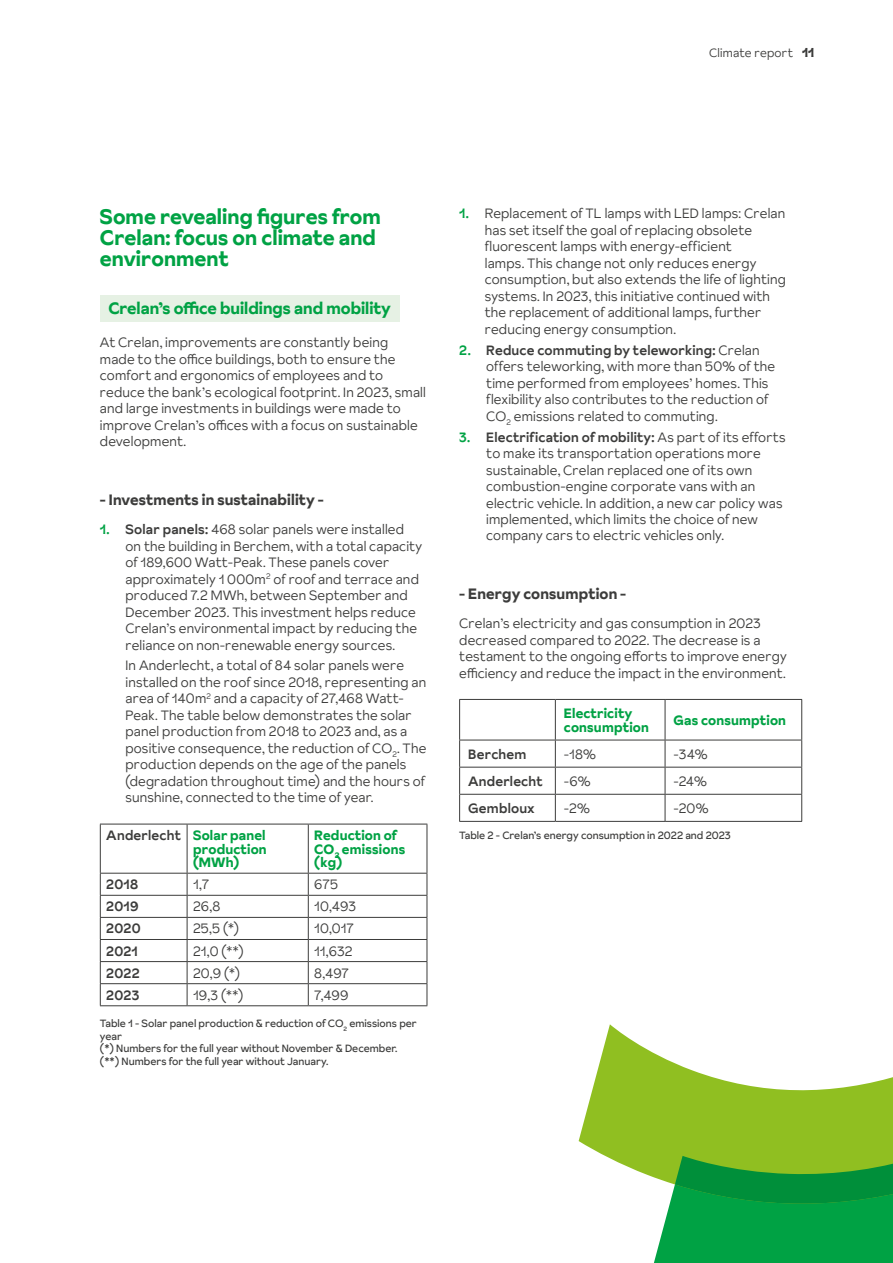
<style>
.page{position:relative;width:893px;height:1263px;background:#fff}
.page>*{position:absolute;margin:0;border:0;box-sizing:border-box;transform-origin:0 0}
.t1{font:700 21px/21px "Crelan Sunset";color:#00a244}
.t2{font:700 16.5px "Crelan Sunset";color:#00a244}
.t3{font:700 15px "Crelan Sunset";letter-spacing:.01em;color:#3c3c3b}
.t4{font:300 13.5px/16.5px "Crelan Sunset";letter-spacing:.01em;color:#3c3c3b}
.t5{font:700 13.5px/13.5px "Crelan Sunset";letter-spacing:.01em;color:#00a244}
.t6{font:500 13.5px "Crelan Sunset";letter-spacing:.015em;color:#3c3c3b}
.t7{font:300 12px "Crelan Sunset";letter-spacing:.015em;color:#3c3c3b}
.t8{font:10.5px/12.6px "Crelan Sunset";color:#3c3c3b}
.s1{font-weight:700;font-size:12.9px}
.s2{font-weight:500;color:#00a244}
.s3{font-weight:500}
.s4{font-weight:500;color:#3c3c3b}
</style>
<div class="page">
<div style="left:100px;top:295px;width:299px;height:27px;background:#e6f1e4"></div>
<hr style="left:100px;top:824px;width:87px;height:1px;background:#3c3c3b">
<hr style="left:100px;top:824px;width:1px;height:49px;background:#3c3c3b">
<hr style="left:187px;top:824px;width:121px;height:1px;background:#3c3c3b">
<hr style="left:187px;top:824px;width:1px;height:49px;background:#3c3c3b">
<hr style="left:308px;top:824px;width:119px;height:1px;background:#3c3c3b">
<hr style="left:308px;top:824px;width:1px;height:49px;background:#3c3c3b">
<hr style="left:427px;top:824px;width:1px;height:49px;background:#3c3c3b">
<hr style="left:100px;top:873px;width:87px;height:1px;background:#3c3c3b">
<hr style="left:187px;top:873px;width:121px;height:1px;background:#3c3c3b">
<hr style="left:308px;top:873px;width:119px;height:1px;background:#3c3c3b">
<hr style="left:100px;top:895px;width:87px;height:1px;background:#3c3c3b">
<hr style="left:187px;top:895px;width:121px;height:1px;background:#3c3c3b">
<hr style="left:308px;top:895px;width:119px;height:1px;background:#3c3c3b">
<hr style="left:100px;top:917px;width:87px;height:1px;background:#3c3c3b">
<hr style="left:187px;top:917px;width:121px;height:1px;background:#3c3c3b">
<hr style="left:308px;top:917px;width:119px;height:1px;background:#3c3c3b">
<hr style="left:100px;top:939px;width:87px;height:1px;background:#3c3c3b">
<hr style="left:187px;top:939px;width:121px;height:1px;background:#3c3c3b">
<hr style="left:308px;top:939px;width:119px;height:1px;background:#3c3c3b">
<hr style="left:100px;top:961px;width:87px;height:1px;background:#3c3c3b">
<hr style="left:187px;top:961px;width:121px;height:1px;background:#3c3c3b">
<hr style="left:308px;top:961px;width:119px;height:1px;background:#3c3c3b">
<hr style="left:100px;top:983px;width:87px;height:1px;background:#3c3c3b">
<svg style="left:100px;top:873px;width:1px;height:132px"></svg>
<hr style="left:187px;top:983px;width:121px;height:1px;background:#3c3c3b">
<svg style="left:187px;top:873px;width:1px;height:132px"></svg>
<hr style="left:308px;top:983px;width:119px;height:1px;background:#3c3c3b">
<svg style="left:308px;top:873px;width:1px;height:132px"></svg>
<svg style="left:427px;top:873px;width:1px;height:132px"></svg>
<hr style="left:100px;top:1005px;width:87px;height:1px;background:#3c3c3b">
<hr style="left:187px;top:1005px;width:121px;height:1px;background:#3c3c3b">
<hr style="left:308px;top:1005px;width:119px;height:1px;background:#3c3c3b">
<hr style="left:459px;top:699px;width:96px;height:1px;background:#3c3c3b">
<hr style="left:459px;top:700px;width:1px;height:40px;background:#3c3c3b">
<hr style="left:555px;top:699px;width:110px;height:1px;background:#3c3c3b">
<hr style="left:555px;top:700px;width:1px;height:40px;background:#3c3c3b">
<hr style="left:665px;top:699px;width:137px;height:1px;background:#3c3c3b">
<hr style="left:665px;top:700px;width:1px;height:40px;background:#3c3c3b">
<hr style="left:801px;top:700px;width:1px;height:40px;background:#3c3c3b">
<hr style="left:459px;top:740px;width:96px;height:1px;background:#3c3c3b">
<hr style="left:555px;top:740px;width:110px;height:1px;background:#3c3c3b">
<hr style="left:665px;top:740px;width:137px;height:1px;background:#3c3c3b">
<hr style="left:459px;top:767px;width:96px;height:1px;background:#3c3c3b">
<hr style="left:555px;top:767px;width:110px;height:1px;background:#3c3c3b">
<hr style="left:665px;top:767px;width:137px;height:1px;background:#3c3c3b">
<hr style="left:459px;top:794px;width:96px;height:1px;background:#3c3c3b">
<svg style="left:459px;top:740px;width:1px;height:81px"></svg>
<hr style="left:555px;top:794px;width:110px;height:1px;background:#3c3c3b">
<svg style="left:555px;top:740px;width:1px;height:81px"></svg>
<hr style="left:665px;top:794px;width:137px;height:1px;background:#3c3c3b">
<svg style="left:665px;top:740px;width:1px;height:81px"></svg>
<svg style="left:801px;top:740px;width:1px;height:81px"></svg>
<hr style="left:459px;top:821px;width:96px;height:1px;background:#3c3c3b">
<hr style="left:555px;top:821px;width:110px;height:1px;background:#3c3c3b">
<hr style="left:665px;top:821px;width:137px;height:1px;background:#3c3c3b">
<svg style="left:579px;top:1024px;width:314px;height:153px"></svg>
<svg style="left:653px;top:1110px;width:240px;height:153px"></svg>
<p class="t7" style="left:709px;top:45px;width:107px">Climate report <span class="s1">11</span></p>
<h1 class="t1" style="left:100px;top:206px;width:282px">Some revealing figures from<br>Crelan: focus on climate and environment</h1>
<p class="t2" style="left:108px;top:296px;width:284px">Crelan’s office buildings and mobility</p>
<p class="t4" style="left:100px;top:334px;width:327px">At Crelan, improvements are constantly being made to the office buildings, both to ensure the comfort and ergonomics of employees and to reduce the bank’s ecological footprint. In 2023, small and large investments in buildings were made to improve Crelan’s offices with a focus on sustainable development.</p>
<p class="t3" style="left:100px;top:489px;width:225px">- Investments in sustainability -</p>
<p class="t4" style="left:125px;top:521px;width:298px;text-indent:-26px"><span class="s2">1.</span> <span class="s3">Solar panels:</span> 468 solar panels were installed on the building in Berchem, with a total capacity of 189,600 Watt-Peak. These panels cover approximately 1 000m<sup>2</sup> of roof and terrace and produced 7.2 MWh, between September and December 2023. This investment helps reduce Crelan’s environmental impact by reducing the reliance on non-renewable energy sources.</p>
<p class="t4" style="left:125px;top:657px;width:302px">In Anderlecht, a total of 84 solar panels were installed on the roof since 2018, representing an area of 140m<sup>2</sup> and a capacity of 27,468 Watt-Peak. The table below demonstrates the solar panel production from 2018 to 2023 and, as a positive consequence, the reduction of CO<sub>2</sub>. The production depends on the age of the panels (degradation throughout time) and the hours of sunshine, connected to the time of year.</p>
<p class="t5" style="left:193px;top:828px;width:75px;text-align:justify;text-indent:-87px"><span class="s4">Anderlecht</span> Solar panel production (MWh)</p>
<p class="t5" style="left:314px;top:828px;width:92px">Reduction of<br>CO<sub>2</sub> emissions (kg)</p>
<p class="t6" style="left:106px;top:875px;width:33px">2018</p>
<p class="t4" style="left:193px;top:876px;width:18px">1,7</p>
<p class="t4" style="left:314px;top:876px;width:25px">675</p>
<p class="t6" style="left:106px;top:897px;width:34px">2019</p>
<p class="t4" style="left:193px;top:898px;width:29px">26,8</p>
<p class="t4" style="left:314px;top:898px;width:43px">10,493</p>
<p class="t6" style="left:106px;top:919px;width:36px">2020</p>
<p class="t4" style="left:193px;top:920px;width:47px">25,5 (*)</p>
<p class="t4" style="left:314px;top:920px;width:41px">10,017</p>
<p class="t6" style="left:106px;top:941px;width:33px">2021</p>
<p class="t4" style="left:193px;top:942px;width:52px">21,0 (**)</p>
<p class="t4" style="left:314px;top:942px;width:40px">11,632</p>
<p class="t6" style="left:106px;top:963px;width:35px">2022</p>
<p class="t4" style="left:193px;top:964px;width:48px">20,9 (*)</p>
<p class="t4" style="left:314px;top:964px;width:36px">8,497</p>
<p class="t6" style="left:106px;top:986px;width:35px">2023</p>
<p class="t4" style="left:193px;top:987px;width:52px">19,3 (**)</p>
<p class="t4" style="left:314px;top:987px;width:36px">7,499</p>
<p class="t8" style="left:100px;top:1017px;width:319px">Table 1 - Solar panel production &amp; reduction of CO<sub>2</sub> emissions per year<br>(*) Numbers for the full year without November &amp; December. (**) Numbers for the full year without January.</p>
<p class="t4" style="left:485px;top:205px;width:303px;text-indent:-26px"><span class="s2">1.</span> Replacement of TL lamps with LED lamps: Crelan has set itself the goal of replacing obsolete fluorescent lamps with energy-efficient<br>lamps. This change not only reduces energy consumption, but also extends the life of lighting systems. In 2023, this initiative continued with the replacement of additional lamps, further reducing energy consumption.</p>
<p class="t4" style="left:486px;top:342px;width:290px;text-indent:-27px"><span class="s2">2.</span> <span class="s3">Reduce commuting by teleworking:</span> Crelan offers teleworking, with more than 50% of the time performed from employees’ homes. This flexibility also contributes to the reduction of CO<sub>2</sub> emissions related to commuting.</p>
<p class="t4" style="left:486px;top:428px;width:301px;text-indent:-27px"><span class="s2">3.</span> <span class="s3">Electrification of mobility:</span> As part of its efforts to make its transportation operations more sustainable, Crelan replaced one of its own combustion-engine corporate vans with an electric vehicle. In addition, a new car policy was implemented, which limits the choice of new company cars to electric vehicles only.</p>
<p class="t3" style="left:459px;top:583px;width:169px">- Energy consumption -</p>
<p class="t4" style="left:459px;top:615px;width:329px">Crelan’s electricity and gas consumption in 2023 decreased compared to 2022. The decrease is a testament to the ongoing efforts to improve energy efficiency and reduce the impact in the environment.</p>
<p class="t5" style="left:564px;top:706px;width:87px">Electricity consumption</p>
<p class="t5" style="left:674px;top:713px;width:114px">Gas consumption</p>
<p class="t6" style="left:468px;top:744px;width:60px">Berchem</p>
<p class="t4" style="left:564px;top:745px;width:34px">-18%</p>
<p class="t4" style="left:674px;top:745px;width:36px">-34%</p>
<p class="t6" style="left:468px;top:771px;width:76px">Anderlecht</p>
<p class="t4" style="left:564px;top:773px;width:29px">-6%</p>
<p class="t4" style="left:674px;top:773px;width:35px">-24%</p>
<p class="t6" style="left:468px;top:799px;width:68px">Gembloux</p>
<p class="t4" style="left:564px;top:800px;width:28px">-2%</p>
<p class="t4" style="left:674px;top:800px;width:37px">-20%</p>
<p class="t8" style="left:459px;top:828px;width:273px">Table 2 - Crelan’s energy consumption in 2022 and 2023</p>
</div>
